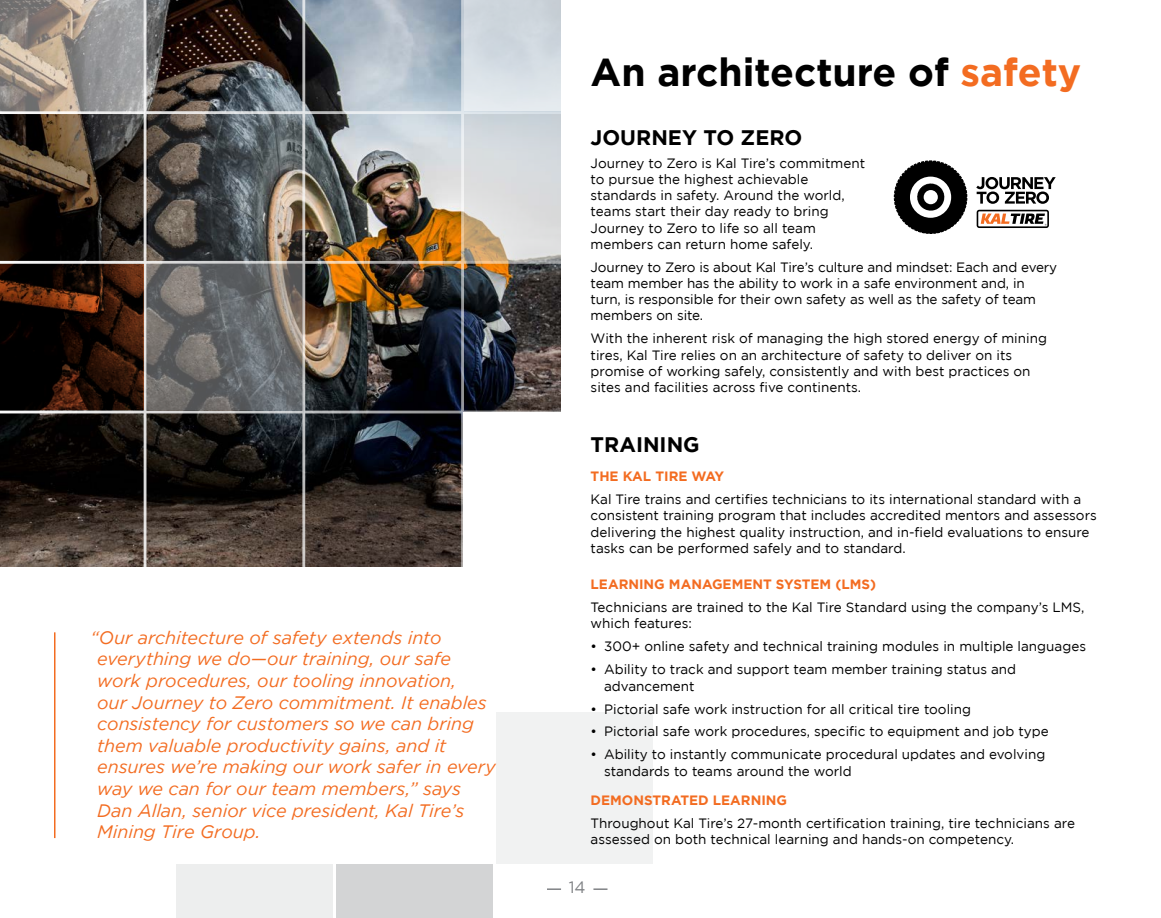
<style>
.page{position:relative;width:1161px;height:918px;background:#fff}
.page>*{position:absolute;margin:0;border:0;box-sizing:border-box;transform-origin:0 0}
.t1{font:700 39px "Gotham";color:#000}
.t2{font:700 21px "Gotham";color:#000}
.t3{font:italic 18px/21.6px "Gotham";letter-spacing:-.005em;color:#f36c21}
.t4{font:16.5px "Gotham";color:#808285}
.t5{font:13.5px/16.2px "Gotham";color:#000}
.t6{font:700 13.5px "Gotham";color:#f36c21}
.s1{color:#f36c21}
</style>
<div class="page">
<div style="left:176px;top:864px;width:157px;height:54px;background:#edeeee"></div>
<div style="left:336px;top:864px;width:157px;height:54px;background:#d3d4d5"></div>
<div style="left:496px;top:712px;width:156px;height:152px;background:#f1f2f2"></div>
<img style="left:0;top:0;width:1047px;height:567px">
<svg style="left:0;top:264px;width:144px;height:146px;background:#230e05"></svg>
<svg style="left:147px;top:264px;width:156px;height:146px;background:#6d6d6d"></svg>
<div style="left:463px;top:413px;width:156px;height:157px;background:#fff"></div>
<hr style="left:54px;top:632px;width:2px;height:206px;background:#f36c21">
<svg style="left:976px;top:177px;width:80px;height:27px"></svg>
<svg style="left:894px;top:160px;width:73px;height:74px"></svg>
<svg style="left:977px;top:210px;width:72px;height:18px"></svg>
<svg style="left:547px;top:888px;width:14px;height:2px"></svg>
<svg style="left:593px;top:888px;width:15px;height:2px"></svg>
<p class="t3" style="left:97px;top:627px;width:400px;text-indent:-7px">“Our architecture of safety extends into everything we do—our training, our safe work procedures, our tooling innovation,<br>our Journey to Zero commitment. It enables consistency for customers so we can bring them valuable productivity gains, and it ensures we’re making our work safer in every way we can for our team members,” says Dan Allan, senior vice president, Kal Tire’s Mining Tire Group.</p>
<h1 class="t1" style="left:591px;top:50px;width:492px">An architecture of <span class="s1">safety</span></h1>
<h2 class="t2" style="left:591px;top:125px;width:213px">JOURNEY TO ZERO</h2>
<p class="t5" style="left:591px;top:155px;width:276px">Journey to Zero is Kal Tire’s commitment to pursue the highest achievable standards in safety. Around the world, teams start their day ready to bring Journey to Zero to life so all team members can return home safely.</p>
<p class="t5" style="left:591px;top:259px;width:468px">Journey to Zero is about Kal Tire’s culture and mindset: Each and every team member has the ability to work in a safe environment and, in turn, is responsible for their own safety as well as the safety of team members on site.</p>
<p class="t5" style="left:591px;top:330px;width:458px">With the inherent risk of managing the high stored energy of mining tires, Kal Tire relies on an architecture of safety to deliver on its promise of working safely, consistently and with best practices on sites and facilities across five continents.</p>
<h2 class="t2" style="left:591px;top:432px;width:111px">TRAINING</h2>
<p class="t6" style="left:591px;top:469px;width:135px">THE KAL TIRE WAY</p>
<p class="t5" style="left:591px;top:491px;width:508px">Kal Tire trains and certifies technicians to its international standard with a consistent training program that includes accredited mentors and assessors delivering the highest quality instruction, and in-field evaluations to ensure tasks can be performed safely and to standard.</p>
<p class="t6" style="left:591px;top:577px;width:287px">LEARNING MANAGEMENT SYSTEM (LMS)</p>
<p class="t5" style="left:591px;top:599px;width:495px">Technicians are trained to the Kal Tire Standard using the company’s LMS, which features:</p>
<p class="t5" style="left:591px;top:638px;width:497px">• 300+ online safety and technical training modules in multiple languages</p>
<p class="t5" style="left:604px;top:661px;width:414px;text-indent:-14px">• Ability to track and support team member training status and advancement</p>
<p class="t5" style="left:591px;top:700px;width:382px">• Pictorial safe work instruction for all critical tire tooling</p>
<p class="t5" style="left:591px;top:723px;width:460px">• Pictorial safe work procedures, specific to equipment and job type</p>
<p class="t5" style="left:604px;top:746px;width:443px;text-indent:-14px">• Ability to instantly communicate procedural updates and evolving standards to teams around the world</p>
<p class="t6" style="left:591px;top:793px;width:198px">DEMONSTRATED LEARNING</p>
<p class="t5" style="left:591px;top:815px;width:486px">Throughout Kal Tire’s 27-month certification training, tire technicians are assessed on both technical learning and hands-on competency.</p>
<p class="t4" style="left:569px;top:878px;width:18px">14</p>
</div>
